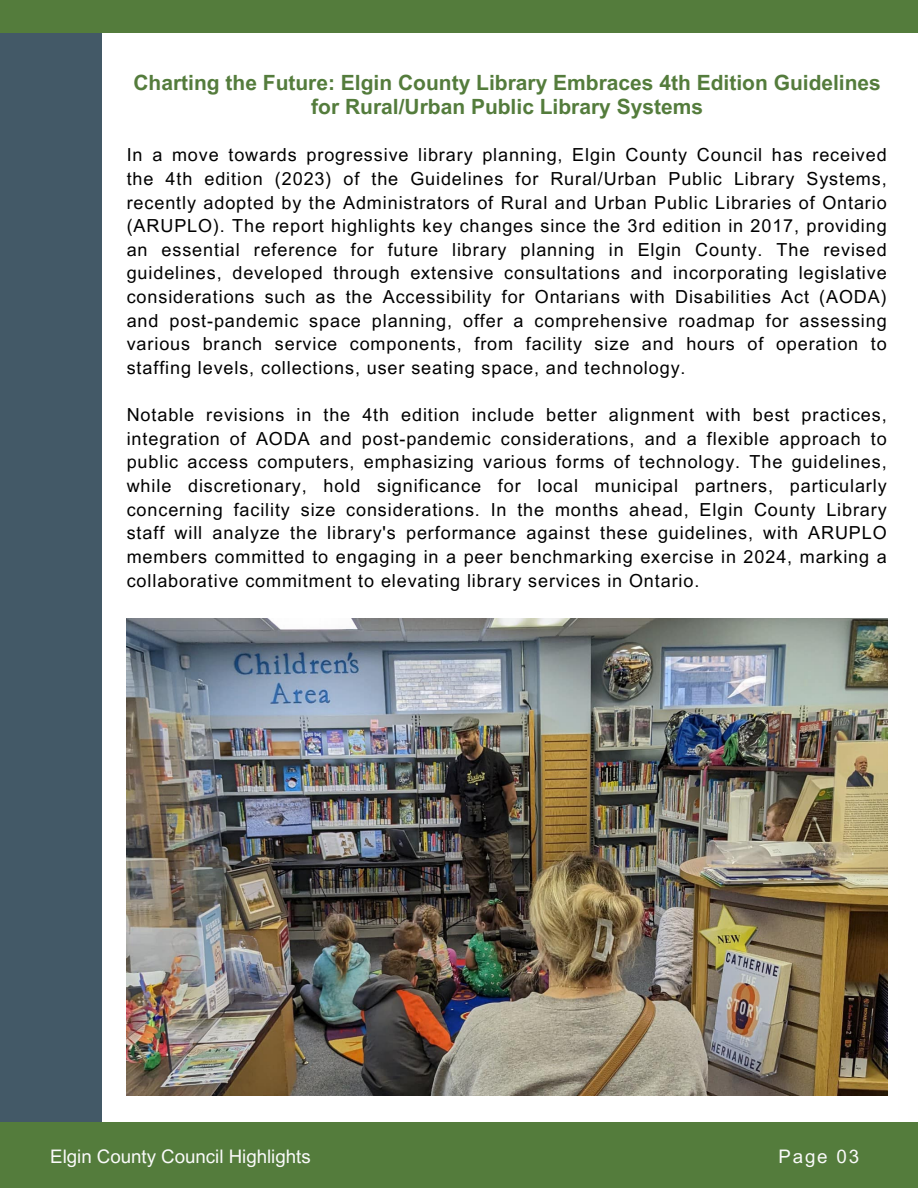
<style>
.page{position:relative;width:918px;height:1188px;background:#fff}
.page>*{position:absolute;margin:0;border:0;box-sizing:border-box;transform-origin:0 0}
.t1{font:700 21px/24.8px "Arial MT Pro";color:#547c3c;text-align:center}
.t2{font:18.75px "Arial MT Pro";color:#fafafa}
.t3{font:18px/23.7px "Arial MT Pro";letter-spacing:.05em;color:#000;text-align:justify}
</style>
<div class="page">
<div style="left:0;top:0;width:102px;height:1128px;background:#435967"></div>
<div style="left:0;top:1122px;width:918px;height:66px;background:#547c3c"></div>
<div style="left:0;top:0;width:918px;height:33px;background:#547c3c"></div>
<img style="left:127px;top:619px;width:760px;height:477px">
<p class="t1" style="left:133px;top:73px;width:749px">Charting the Future: Elgin County Library Embraces 4th Edition Guidelines for Rural/Urban Public Library Systems</p>
<p class="t3" style="left:127px;top:145px;width:762px">In a move towards progressive library planning, Elgin County Council has received the 4th edition (2023) of the Guidelines for Rural/Urban Public Library Systems, recently adopted by the Administrators of Rural and Urban Public Libraries of Ontario (ARUPLO). The report highlights key changes since the 3rd edition in 2017, providing an essential reference for future library planning in Elgin County. The revised guidelines, developed through extensive consultations and incorporating legislative considerations such as the Accessibility for Ontarians with Disabilities Act (AODA) and post-pandemic space planning, offer a comprehensive roadmap for assessing various branch service components, from facility size and hours of operation to staffing levels, collections, user seating space, and technology.</p>
<p class="t3" style="left:127px;top:405px;width:762px">Notable revisions in the 4th edition include better alignment with best practices, integration of AODA and post-pandemic considerations, and a flexible approach to public access computers, emphasizing various forms of technology. The guidelines, while discretionary, hold significance for local municipal partners, particularly concerning facility size considerations. In the months ahead, Elgin County Library staff will analyze the library's performance against these guidelines, with ARUPLO members committed to engaging in a peer benchmarking exercise in 2024, marking a collaborative commitment to elevating library services in Ontario.</p>
<h1 class="t2" style="left:50px;top:1150px;width:262px">Elgin County Council Highlights</h1>
<p class="t2" style="left:778px;top:1150px;width:82px">Page 03</p>
</div>
